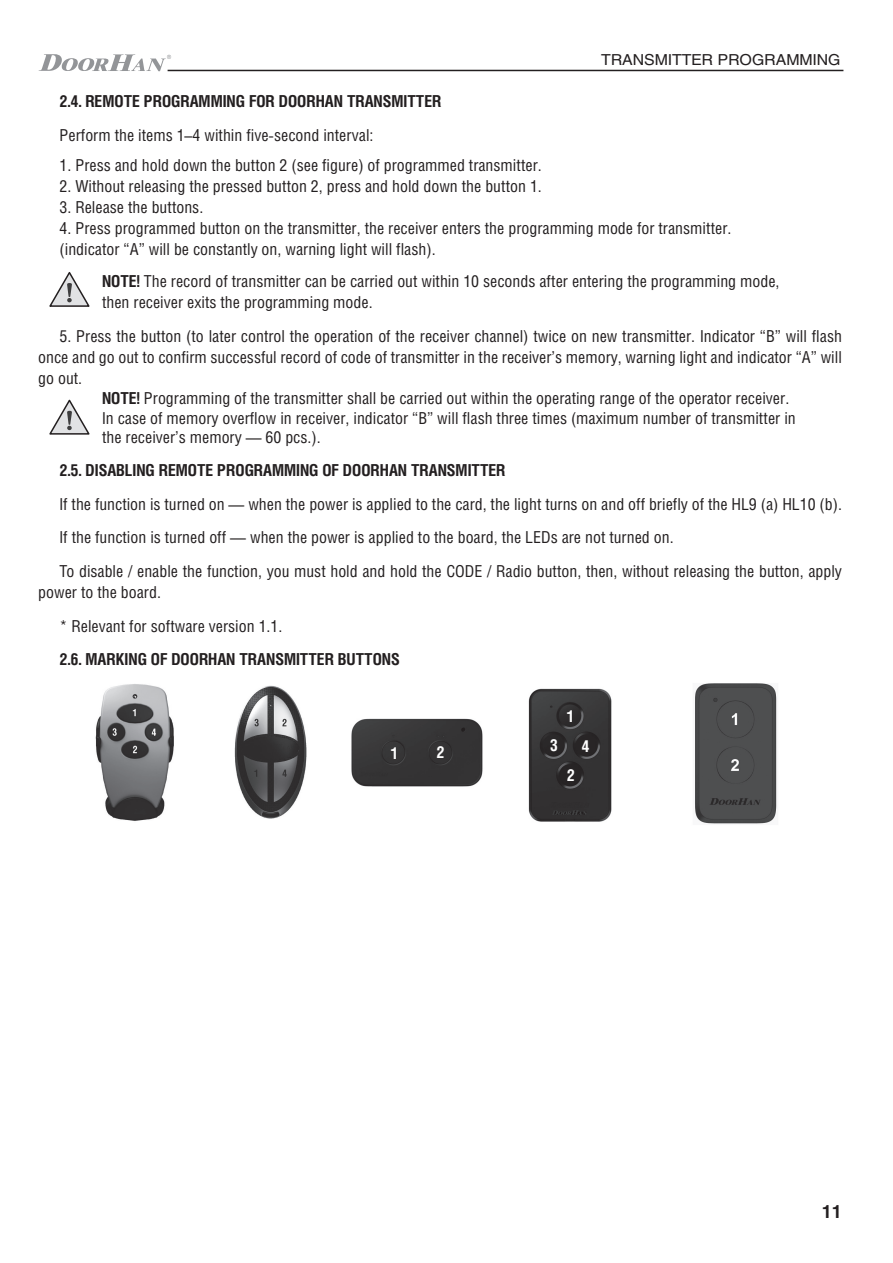
<style>
.page{position:relative;width:893px;height:1263px;background:#fff}
.page>*{position:absolute;margin:0;border:0;box-sizing:border-box;transform-origin:0 0}
.t1{font:700 18px "Helios";color:#231f20}
.t2{font:16.5px/33.8px "Helios Cond";color:#231f20}
.t3{font:700 16.5px "Helios Cond";color:#231f20}
.t4{font:700 16.5px "Helios Cond";color:#fff}
.t5{font:15px "Helios";color:#231f20;scale:1.05 1}
.s1{font-weight:700}
</style>
<div class="page">
<hr style="left:168px;top:70px;width:675px;height:1px;background:#231f20">
<svg style="left:39px;top:54px;width:132px;height:17px"></svg>
<svg style="left:49px;top:399px;width:41px;height:36px"></svg>
<img style="left:95px;top:684px;width:212px;height:137px">
<img style="left:695px;top:683px;width:82px;height:141px">
<img style="left:351px;top:718px;width:132px;height:69px">
<img style="left:528px;top:688px;width:84px;height:134px">
<svg style="left:49px;top:272px;width:41px;height:35px"></svg>
<p class="t5" style="left:601px;top:51px;width:229px">TRANSMITTER PROGRAMMING</p>
<p class="t3" style="left:60px;top:92px;width:383px">2.4. REMOTE PROGRAMMING FOR DOORHAN TRANSMITTER</p>
<p class="t2" style="left:60px;top:118px;width:316px">Perform the items 1–4 within five-second interval:</p>
<p class="t2" style="left:60px;top:148px;width:484px">1. Press and hold down the button 2 (see figure) of programmed transmitter.</p>
<p class="t2" style="left:60px;top:169px;width:484px">2. Without releasing the pressed button 2, press and hold down the button 1.</p>
<p class="t2" style="left:60px;top:190px;width:145px">3. Release the buttons.</p>
<p class="t2" style="left:60px;top:217px;width:673px;line-height:21px">4. Press programmed button on the transmitter, the receiver enters the programming mode for transmitter. (indicator “A” will be constantly on, warning light will flash).</p>
<p class="t2" style="left:102px;top:270px;width:679px;line-height:21px"><span class="s1">NOTE!</span> The record of transmitter can be carried out within 10 seconds after entering the programming mode, then receiver exits the programming mode.</p>
<p class="t2" style="left:60px;top:319px;width:784px">5. Press the button (to later control the operation of the receiver channel) twice on new transmitter. Indicator “B” will flash</p>
<p class="t2" style="left:38px;top:340px;width:805px">once and go out to confirm successful record of code of transmitter in the receiver’s memory, warning light and indicator “A” will</p>
<p class="t2" style="left:38px;top:361px;width:45px">go out.</p>
<p class="t2" style="left:102px;top:381px;width:689px"><span class="s1">NOTE!</span> Programming of the transmitter shall be carried out within the operating range of the operator receiver.</p>
<p class="t2" style="left:102px;top:400px;width:695px">In case of memory overflow in receiver, indicator “B” will flash three times (maximum number of transmitter in</p>
<p class="t2" style="left:102px;top:420px;width:220px">the receiver’s memory — 60 pcs.).</p>
<p class="t3" style="left:60px;top:460px;width:447px">2.5. DISABLING REMOTE PROGRAMMING OF DOORHAN TRANSMITTER</p>
<p class="t2" style="left:60px;top:487px;width:784px">If the function is turned on — when the power is applied to the card, the light turns on and off briefly of the HL9 (a) HL10 (b).<br>If the function is turned off — when the power is applied to the board, the LEDs are not turned on.<br>To disable / enable the function, you must hold and hold the CODE / Radio button, then, without releasing the button, аpply</p>
<p class="t2" style="left:60px;top:575px;width:224px;text-indent:-21px">power to the board.<br>* Relevant for software version 1.1.</p>
<p class="t3" style="left:60px;top:649px;width:342px">2.6. MARKING OF DOORHAN TRANSMITTER BUTTONS</p>
<p class="t4" style="left:391px;top:743px;width:9px">1</p>
<p class="t4" style="left:436px;top:743px;width:10px">2</p>
<p class="t4" style="left:567px;top:706px;width:9px">1</p>
<p class="t4" style="left:550px;top:735px;width:10px">3</p>
<p class="t4" style="left:582px;top:736px;width:10px">4</p>
<p class="t4" style="left:567px;top:765px;width:10px">2</p>
<p class="t1" style="left:822px;top:1201px;width:22px">11</p>
</div>
